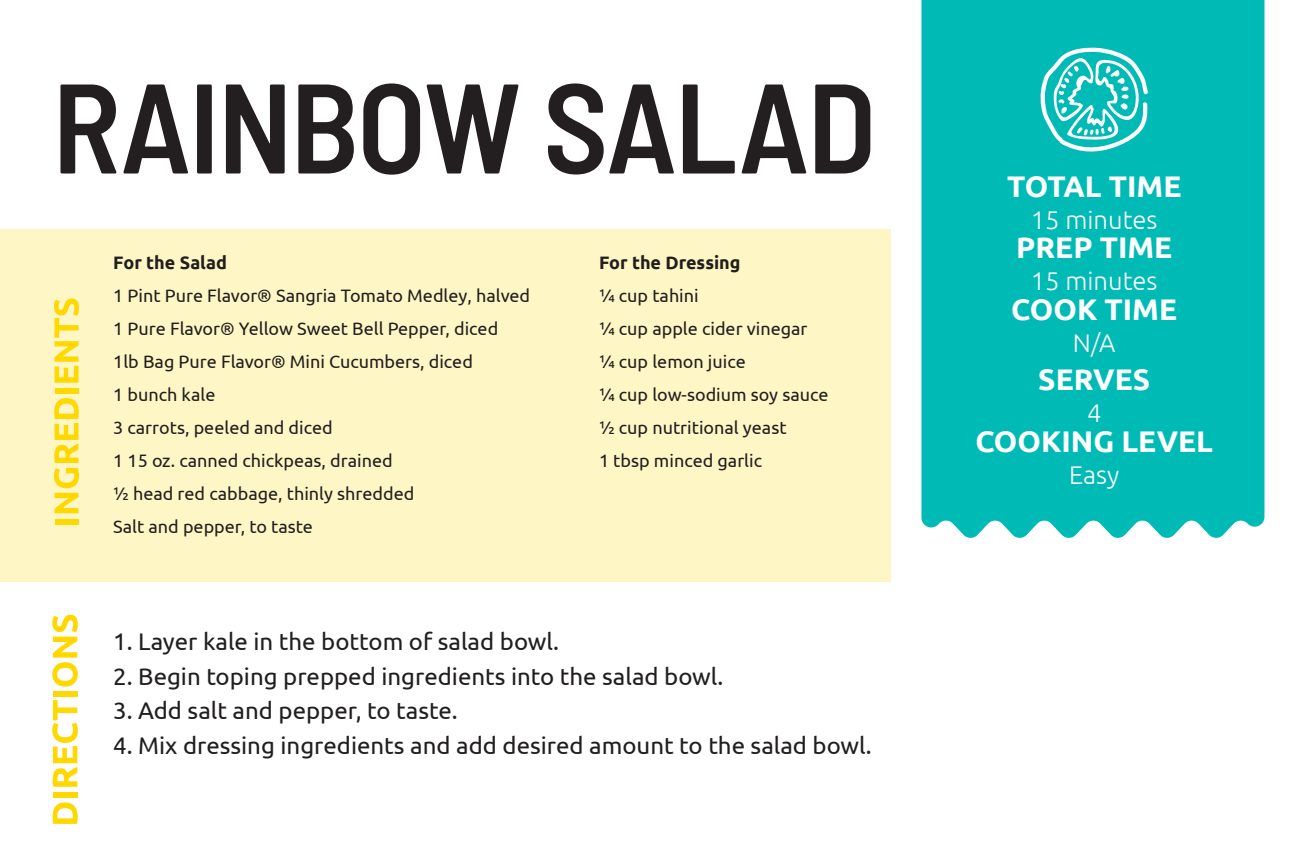
<style>
.page{position:relative;width:1296px;height:864px;background:#fff}
.page>*{position:absolute;margin:0;border:0;box-sizing:border-box;transform-origin:0 0}
.t1{font:600 semi-condensed 127.2px "Barlow";letter-spacing:-.015em;color:#231f20}
.t2{font:700 29.7px "Ubuntu";color:#fff}
.t3{font:300 25.5px "Ubuntu";color:#fff}
.t4{font:24px "Ubuntu";color:#211e1e}
.t5{font:18px/33px "Ubuntu";color:#211e1e}
.t6{font:700 18px "Ubuntu";color:#211e1e}
</style>
<div class="page">
<div style="left:0;top:230px;width:891px;height:352px;background:#fff6c5"></div>
<div style="left:921px;top:0;width:343px;height:538px;background:#00bbb5"></div>
<svg style="left:53px;top:802px;width:25px;height:22px"></svg>
<div style="left:53px;top:792px;width:24px;height:6px;background:#ffd800"></div>
<svg style="left:52px;top:700px;width:26px;height:87px"></svg>
<div style="left:53px;top:691px;width:24px;height:6px;background:#ffd800"></div>
<svg style="left:52px;top:615px;width:26px;height:72px"></svg>
<div style="left:55px;top:519px;width:23px;height:5px;background:#ffd800"></div>
<svg style="left:54px;top:398px;width:25px;height:115px"></svg>
<div style="left:55px;top:388px;width:23px;height:6px;background:#ffd800"></div>
<svg style="left:54px;top:299px;width:25px;height:84px"></svg>
<svg style="left:1040px;top:47px;width:109px;height:107px"></svg>
<h1 class="t1" style="left:52px;top:36px;width:826px">RAINBOW SALAD</h1>
<p class="t6" style="left:113px;top:252px;width:115px">For the Salad</p>
<p class="t5" style="left:113px;top:279px;width:418px">1 Pint Pure Flavor® Sangria Tomato Medley, halved 1 Pure Flavor® Yellow Sweet Bell Pepper, diced<br>1lb Bag Pure Flavor® Mini Cucumbers, diced<br>1 bunch kale<br>3 carrots, peeled and diced<br>1 15 oz. canned chickpeas, drained<br>½ head red cabbage, thinly shredded<br>Salt and pepper, to taste</p>
<p class="t6" style="left:599px;top:252px;width:143px">For the Dressing</p>
<p class="t5" style="left:599px;top:279px;width:231px">¼ cup tahini<br>¼ cup apple cider vinegar<br>¼ cup lemon juice<br>¼ cup low-sodium soy sauce ½ cup nutritional yeast<br>1 tbsp minced garlic</p>
<h3 class="t4" style="left:113px;top:627px;width:447px">1. Layer kale in the bottom of salad bowl.</h3>
<h3 class="t4" style="left:113px;top:662px;width:612px">2. Begin toping prepped ingredients into the salad bowl.</h3>
<h3 class="t4" style="left:113px;top:696px;width:346px">3. Add salt and pepper, to taste.</h3>
<h3 class="t4" style="left:113px;top:731px;width:760px">4. Mix dressing ingredients and add desired amount to the salad bowl.</h3>
<h2 class="t2" style="left:1007px;top:168px;width:176px">TOTAL TIME</h2>
<h3 class="t3" style="left:1031px;top:204px;width:128px">15 minutes</h3>
<h2 class="t2" style="left:1016px;top:230px;width:158px">PREP TIME</h2>
<h3 class="t3" style="left:1031px;top:266px;width:128px">15 minutes</h3>
<h2 class="t2" style="left:1011px;top:292px;width:167px">COOK TIME</h2>
<h3 class="t3" style="left:1073px;top:328px;width:44px">N/A</h3>
<h2 class="t2" style="left:1038px;top:362px;width:113px">SERVES</h2>
<h3 class="t3" style="left:1087px;top:398px;width:16px">4</h3>
<h2 class="t2" style="left:975px;top:424px;width:239px">COOKING LEVEL</h2>
<h3 class="t3" style="left:1069px;top:460px;width:52px">Easy</h3>
</div>
